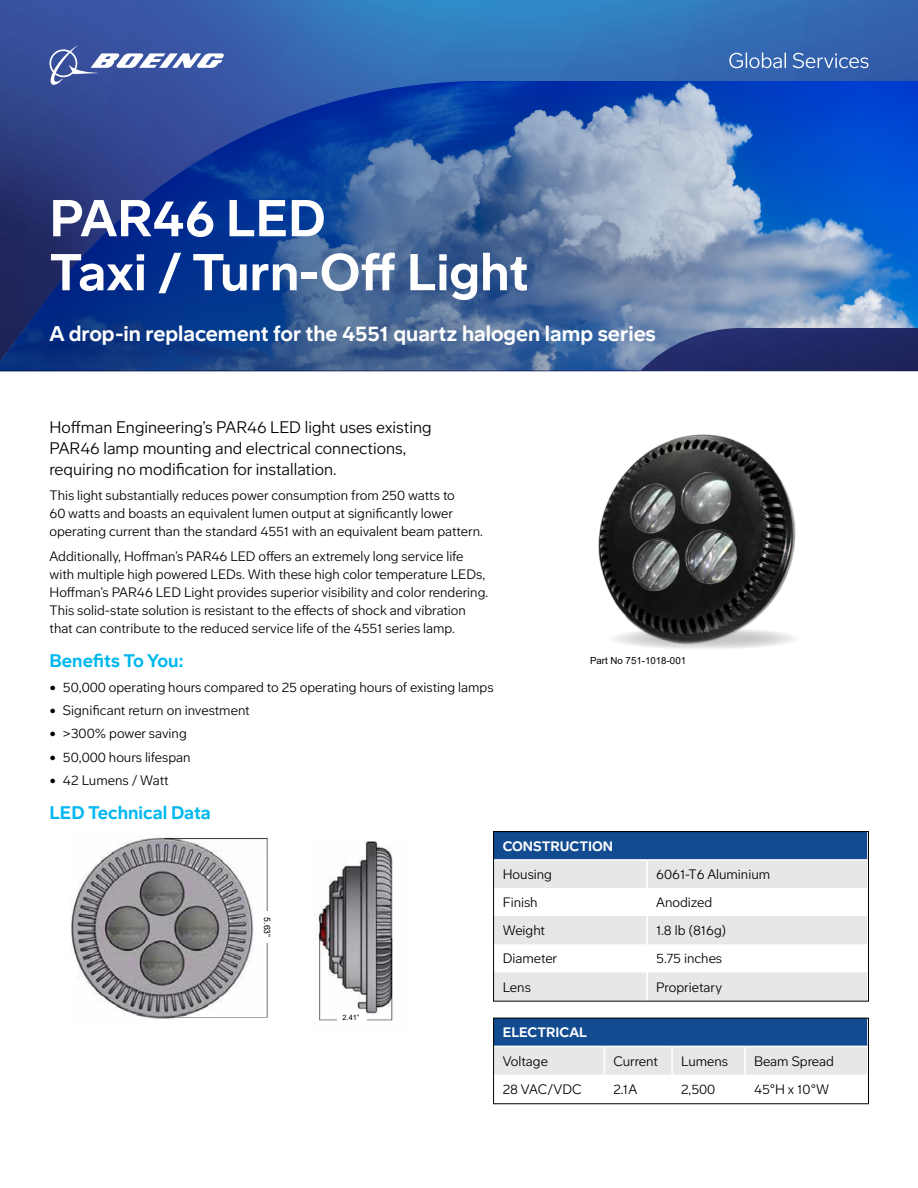
<style>
.page{position:relative;width:918px;height:1188px;background:#fff}
.page>*{position:absolute;margin:0;border:0;box-sizing:border-box;transform-origin:0 0}
.t1{font:700 51px/54px "Boeing Meso";color:#fff}
.t2{font:700 21px "Boeing Meso";color:#fff}
.t3{font:700 18px "Boeing Meso";color:#00b7ef}
.t4{font:300 16.5px/21px "Boeing Meso";color:#000}
.t5{font:300 13.5px/18px "Boeing Meso";color:#000}
.t6{font:700 13.5px "Boeing Meso";color:#fff}
.t7{font:9.75px "Arial";color:#000}
.t8{font:8.7px "Arial";color:#000}
.t9{font:7.35px "Arial";color:#000}
</style>
<div class="page">
<svg style="left:0;top:0;width:918px;height:81px;background:#346bb3"></svg>
<img style="left:598px;top:434px;width:198px;height:215px">
<svg style="left:729px;top:53px;width:140px;height:15px;background:#6286c0"></svg>
<svg style="left:0;top:81px;width:918px;height:290px;background:#395da2"></svg>
<img style="left:70px;top:837px;width:198px;height:182px">
<img style="left:314px;top:841px;width:80px;height:180px">
<div style="left:494px;top:832px;width:374px;height:28px;background:#134b91"></div>
<svg style="left:495px;top:861px;width:372px;height:138px;fill:#e6e7e8"></svg>
<hr style="left:494px;top:859px;width:153px;height:2px;background:#fff">
<hr style="left:647px;top:859px;width:222px;height:2px;background:#fff">
<hr style="left:646px;top:888px;width:2px;height:28px;background:#fff">
<hr style="left:646px;top:916px;width:2px;height:28px;background:#fff">
<hr style="left:646px;top:944px;width:2px;height:28px;background:#fff">
<hr style="left:646px;top:972px;width:2px;height:29px;background:#fff">
<hr style="left:646px;top:861px;width:2px;height:27px;background:#fff">
<div style="left:493px;top:831px;width:376px;height:170px;border:1px solid #000"></div>
<div style="left:494px;top:1018px;width:374px;height:28px;background:#134b91"></div>
<div style="left:495px;top:1047px;width:372px;height:28px;background:#e6e7e8"></div>
<div style="left:337px;top:1011px;width:27px;height:13px;background:#fff"></div>
<div style="left:260px;top:911px;width:15px;height:32px;background:#fff"></div>
<svg style="left:49px;top:45px;width:175px;height:41px"></svg>
<h1 class="t1" style="left:49px;top:191px;width:481px">PAR46 LED<br>Taxi / Turn-Off Light</h1>
<h2 class="t2" style="left:49px;top:321px;width:608px">A drop-in replacement for the 4551 quartz halogen lamp series</h2>
<p class="t4" style="left:49px;top:417px;width:384px">Hoffman Engineering’s PAR46 LED light uses existing<br>PAR46 lamp mounting and electrical connections, requiring no modification for installation.</p>
<p class="t5" style="left:49px;top:486px;width:435px">This light substantially reduces power consumption from 250 watts to<br>60 watts and boasts an equivalent lumen output at significantly lower operating current than the standard 4551 with an equivalent beam pattern.</p>
<p class="t5" style="left:49px;top:547px;width:440px">Additionally, Hoffman’s PAR46 LED offers an extremely long service life with multiple high powered LEDs. With these high color temperature LEDs, Hoffman’s PAR46 LED Light provides superior visibility and color rendering.<br>This solid-state solution is resistant to the effects of shock and vibration that can contribute to the reduced service life of the 4551 series lamp.</p>
<h3 class="t3" style="left:49px;top:650px;width:136px">Benefits To You:</h3>
<p class="t5" style="left:49px;top:678px;width:446px">• 50,000 operating hours compared to 25 operating hours of existing lamps</p>
<p class="t5" style="left:49px;top:701px;width:202px">• Significant return on investment</p>
<p class="t5" style="left:49px;top:725px;width:139px">• &gt;300% power saving</p>
<p class="t5" style="left:49px;top:748px;width:143px">• 50,000 hours lifespan</p>
<p class="t5" style="left:49px;top:771px;width:121px">• 42 Lumens / Watt</p>
<h3 class="t3" style="left:49px;top:802px;width:163px">LED Technical Data</h3>
<p class="t8" style="left:273px;top:917px;width:21px;rotate:90deg">5.63”</p>
<p class="t9" style="left:343px;top:1012px;width:18px">2.41”</p>
<p class="t7" style="left:590px;top:654px;width:98px">Part No 751-1018-001</p>
<p class="t6" style="left:503px;top:838px;width:112px">CONSTRUCTION</p>
<p class="t5" style="left:503px;top:865px;width:51px">Housing</p>
<p class="t5" style="left:656px;top:865px;width:115px">6061-T6 Aluminium</p>
<p class="t5" style="left:503px;top:893px;width:36px">Finish</p>
<p class="t5" style="left:656px;top:893px;width:58px">Anodized</p>
<p class="t5" style="left:503px;top:921px;width:44px">Weight</p>
<p class="t5" style="left:656px;top:921px;width:72px">1.8 lb (816g)</p>
<p class="t5" style="left:503px;top:950px;width:56px">Diameter</p>
<p class="t5" style="left:656px;top:950px;width:67px">5.75 inches</p>
<p class="t5" style="left:503px;top:978px;width:30px">Lens</p>
<p class="t5" style="left:656px;top:978px;width:67px">Proprietary</p>
<p class="t6" style="left:503px;top:1024px;width:86px">ELECTRICAL</p>
<p class="t5" style="left:503px;top:1052px;width:47px">Voltage</p>
<p class="t5" style="left:613px;top:1052px;width:46px">Current</p>
<p class="t5" style="left:681px;top:1052px;width:49px">Lumens</p>
<p class="t5" style="left:754px;top:1052px;width:81px">Beam Spread</p>
<p class="t5" style="left:503px;top:1080px;width:80px">28 VAC/VDC</p>
<p class="t5" style="left:613px;top:1080px;width:25px">2.1A</p>
<p class="t5" style="left:681px;top:1080px;width:36px">2,500</p>
<p class="t5" style="left:754px;top:1080px;width:76px">45°H x 10°W</p>
</div>
